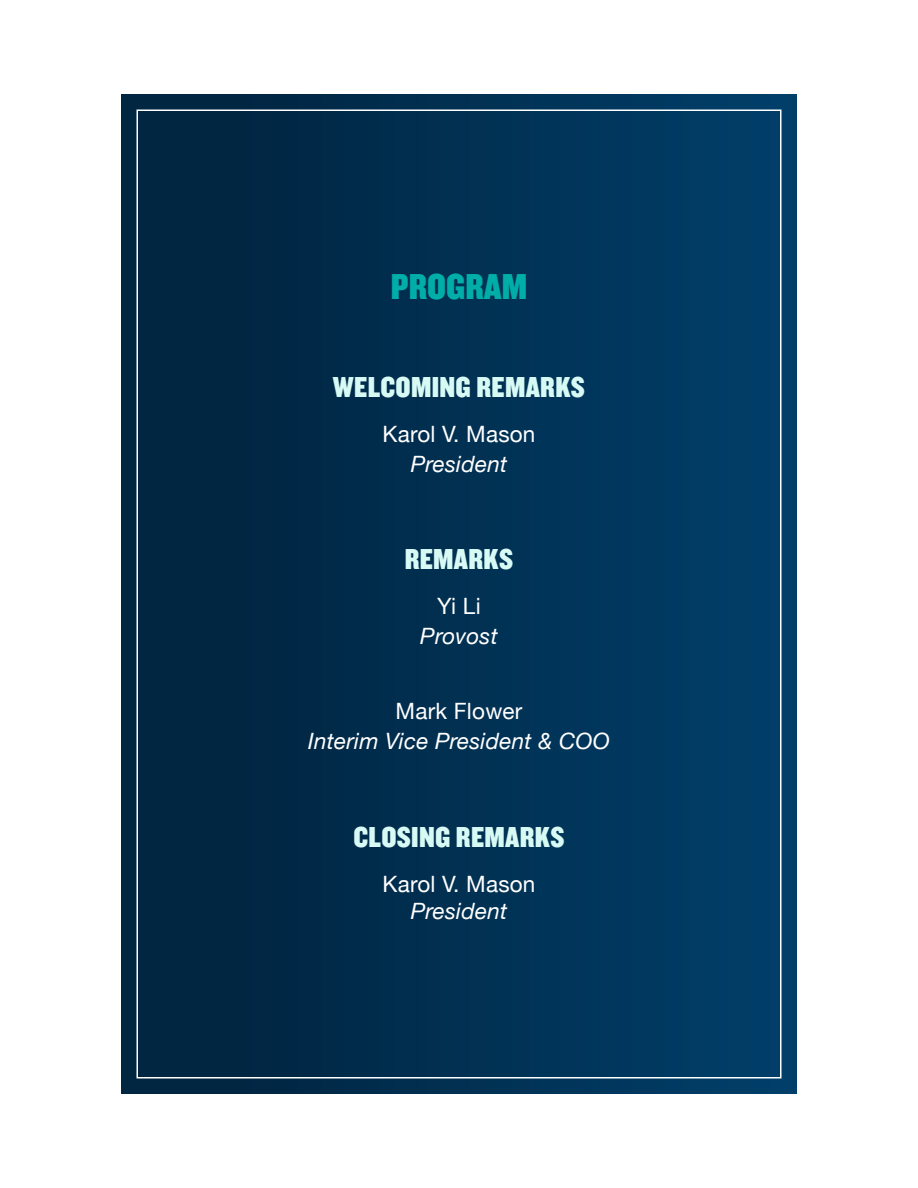
<style>
.page{position:relative;width:918px;height:1188px;background:#fff}
.page>*{position:absolute;margin:0;border:0;box-sizing:border-box;transform-origin:0 0}
.t1{font:37.5px "Knockout 70 Full Welterwt";color:#00ada8}
.t2{font:30px "Knockout 70 Full Welterwt";letter-spacing:.01em;color:#d8faf5}
.t3{font:italic 22.5px "Helvetica Neue";letter-spacing:.01em;color:#fff}
.t4{font:22.5px "Helvetica Neue";letter-spacing:.01em;color:#fff}
</style>
<div class="page">
<img style="left:122px;top:94px;width:674px;height:1000px">
<p class="t1" style="left:391px;top:263px;width:138px">PROGRAM</p>
<p class="t2" style="left:333px;top:367px;width:254px">WELCOMING REMARKS</p>
<p class="t4" style="left:383px;top:418px;width:154px">Karol V. Mason</p>
<p class="t3" style="left:411px;top:448px;width:98px">President</p>
<p class="t2" style="left:405px;top:540px;width:110px">REMARKS</p>
<p class="t4" style="left:437px;top:590px;width:45px">Yi Li</p>
<p class="t3" style="left:420px;top:620px;width:79px">Provost</p>
<p class="t4" style="left:396px;top:695px;width:128px">Mark Flower</p>
<p class="t3" style="left:308px;top:725px;width:303px">Interim Vice President &amp; COO</p>
<p class="t2" style="left:353px;top:817px;width:213px">CLOSING REMARKS</p>
<p class="t4" style="left:383px;top:868px;width:154px">Karol V. Mason</p>
<p class="t3" style="left:411px;top:895px;width:98px">President</p>
</div>
